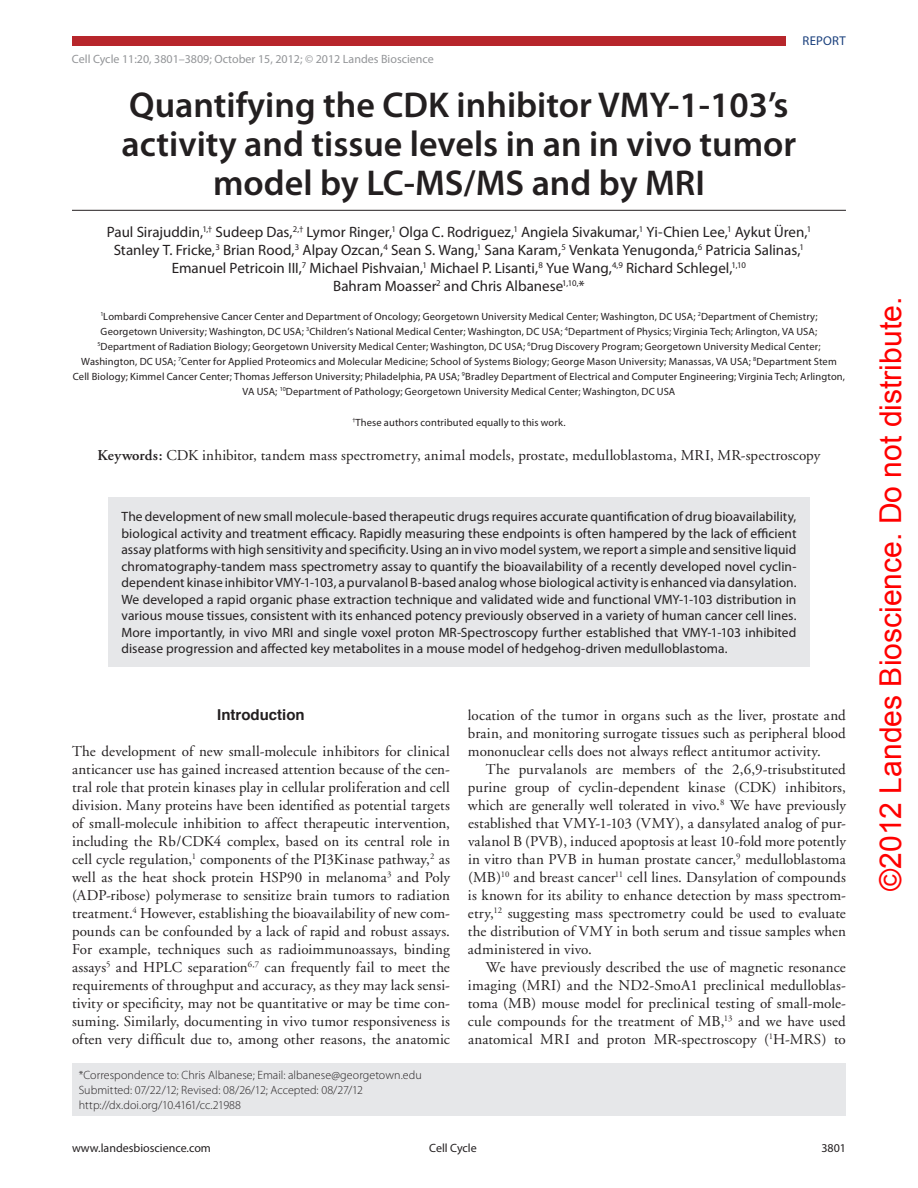
<style>
.page{position:relative;width:918px;height:1188px;background:#fff}
.page>*{position:absolute;margin:0;border:0;box-sizing:border-box;transform-origin:0 0}
.t1{font:600 36px/39px "Myriad Pro";color:#231f20;text-align:center}
.t2{font:30.15px "Arial";color:#f00}
.t3{font:15px/18px "Adobe Garamond";letter-spacing:.01em;color:#231f20;text-align:justify}
.t4{font:15px/18px "Myriad Pro";color:#231f20;text-align:center}
.t5{font:700 15px "Helvetica";color:#231f20}
.t6{font:13.5px/16.5px "Myriad Pro";letter-spacing:.005em;color:#231f20;text-align:justify}
.t7{font:12.75px "Myriad Pro";color:#193f7c}
.t8{font:300 12px/15px "Myriad Pro";letter-spacing:.005em;color:#231f20}
.t9{font:12px "Myriad Pro";color:#939598}
.t10{font:12px "Myriad Pro";color:#231f20}
.t11{font:10.5px/15px "Myriad Pro";letter-spacing:.015em;color:#231f20;text-align:center}
.s1{font-weight:600}
</style>
<div class="page">
<div style="left:72px;top:36px;width:713px;height:10px;background:#b7262b"></div>
<div style="left:72px;top:1063px;width:774px;height:53px;background:#e6e7e9"></div>
<div style="left:108px;top:498px;width:702px;height:169px;background:#e6e7e9"></div>
<hr style="left:72px;top:210px;width:774px;height:1px;background:#231f20">
<p class="t9" style="left:72px;top:52px;width:363px">Cell Cycle 11:20, 3801–3809; October 15, 2012; © 2012 Landes Bioscience</p>
<p class="t7" style="left:803px;top:33px;width:22px">rePor</p>
<p class="t7" style="left:840px;top:33px;width:8px">t</p>
<h1 class="t1" style="left:122px;top:85px;width:676px">Quantifying the CDK inhibitor VMY-1-103’s activity and tissue levels in an in vivo tumor model by LC-MS/MS and by MRI</h1>
<p class="t4" style="left:107px;top:223px;width:706px">Paul Sirajuddin,<sup>1,†</sup> Sudeep Das,<sup>2,†</sup> Lymor Ringer,<sup>1</sup> Olga C. Rodriguez,<sup>1</sup> Angiela Sivakumar,<sup>1</sup> Yi-Chien Lee,<sup>1</sup> Aykut Üren,<sup>1<br></sup>Stanley T. Fricke,<sup>3</sup> Brian Rood,<sup>3</sup> Alpay Ozcan,<sup>4</sup> Sean S. Wang,<sup>1</sup> Sana Karam,<sup>5</sup> Venkata Yenugonda,<sup>6</sup> Patricia Salinas,<sup>1<br></sup>Emanuel Petricoin III,<sup>7</sup> Michael Pishvaian,<sup>1</sup> Michael P. Lisanti,<sup>8</sup> Yue Wang,<sup>4,9</sup> Richard Schlegel,<sup>1,10<br></sup>Bahram Moasser<sup>2</sup> and Chris Albanese<sup>1,10,</sup>*</p>
<p class="t11" style="left:73px;top:309px;width:774px"><sup>1</sup>Lombardi Comprehensive Cancer Center and Department of Oncology; Georgetown University Medical Center; Washington, DC USA; <sup>2</sup>Department of Chemistry; Georgetown University; Washington, DC USA; <sup>3</sup>Children’s National Medical Center; Washington, DC USA; <sup>4</sup>Department of Physics; Virginia Tech; Arlington, VA USA; <sup>5</sup>Department of Radiation Biology; Georgetown University Medical Center; Washington, DC USA; <sup>6</sup>Drug Discovery Program; Georgetown University Medical Center; Washington, DC USA; <sup>7</sup>Center for Applied Proteomics and Molecular Medicine; School of Systems Biology; George Mason University; Manassas, VA USA; <sup>8</sup>Department Stem Cell Biology; Kimmel Cancer Center; Thomas Jefferson University; Philadelphia, PA USA; <sup>9</sup>Bradley Department of Electrical and Computer Engineering; Virginia Tech; Arlington, VA USA; <sup>10</sup>Department of Pathology; Georgetown University Medical Center; Washington, DC USA</p>
<p class="t11" style="left:352px;top:415px;width:215px"><sup>†</sup>These authors contributed equally to this work.</p>
<p class="t3" style="left:97px;top:447px;width:725px"><span class="s1">Keywords:</span> CDK inhibitor, tandem mass spectrometry, animal models, prostate, medulloblastoma, MRI, MR-spectroscopy</p>
<p class="t6" style="left:122px;top:508px;width:677px">The development of new small molecule-based therapeutic drugs requires accurate quantification of drug bioavailability, biological activity and treatment efficacy. Rapidly measuring these endpoints is often hampered by the lack of efficient assay platforms with high sensitivity and specificity. Using an in vivo model system, we report a simple and sensitive liquid chromatography-tandem mass spectrometry assay to quantify the bioavailability of a recently developed novel cyclin&shy;dependent kinase inhibitor VMY-1-103, a purvalanol B-based analog whose biological activity is enhanced via dansylation.<br>We developed a rapid organic phase extraction technique and validated wide and functional VMY-1-103 distribution in various mouse tissues, consistent with its enhanced potency previously observed in a variety of human cancer cell lines.<br>More importantly, in vivo MRI and single voxel proton MR-Spectroscopy further established that VMY-1‑103 inhibited disease progression and affected key metabolites in a mouse model of hedgehog-driven medulloblastoma.</p>
<p class="t5" style="left:217px;top:703px;width:89px">Introduction</p>
<p class="t3" style="left:72px;top:743px;width:380px">The development of new small-molecule inhibitors for clinical anticancer use has gained increased attention because of the cen&shy;tral role that protein kinases play in cellular proliferation and cell division. Many proteins have been identified as potential targets of small-molecule inhibition to affect therapeutic intervention, including the Rb/CDK4 complex, based on its central role in cell cycle regulation,<sup>1</sup> components of the PI3Kinase pathway,<sup>2</sup> as well as the heat shock protein HSP90 in melanoma<sup>3</sup> and Poly (ADP-ribose) polymerase to sensitize brain tumors to radiation treatment.<sup>4</sup> However, establishing the bioavailability of new com&shy;pounds can be confounded by a lack of rapid and robust assays.<br>For example, techniques such as radioimmunoassays, binding assays<sup>5</sup> and HPLC separation<sup>6,7</sup> can frequently fail to meet the requirements of throughput and accuracy, as they may lack sensi&shy;tivity or specificity, may not be quantitative or may be time con&shy;suming. Similarly, documenting in vivo tumor responsiveness is often very difficult due to, among other reasons, the anatomic</p>
<p class="t8" style="left:79px;top:1068px;width:345px">*Correspondence to: Chris Albanese; Email: albanese@georgetown.edu<br>Submitted: 07/22/12; Revised: 08/26/12; Accepted: 08/27/12 http://dx.doi.org/10.4161/cc.21988</p>
<p class="t3" style="left:468px;top:707px;width:379px">location of the tumor in organs such as the liver, prostate and brain, and monitoring surrogate tissues such as peripheral blood mononuclear cells does not always reflect antitumor activity.</p>
<p class="t3" style="left:468px;top:761px;width:379px;text-indent:18px">The purvalanols are members of the 2,6,9-trisubstituted purine group of cyclin-dependent kinase (CDK) inhibitors, which are generally well tolerated in vivo.<sup>8</sup> We have previously established that VMY-1-103 (VMY), a dansylated analog of pur&shy;valanol B (PVB), induced apoptosis at least 10-fold more potently in vitro than PVB in human prostate cancer,<sup>9</sup> medulloblastoma (MB)<sup>10</sup> and breast cancer<sup>11</sup> cell lines. Dansylation of compounds is known for its ability to enhance detection by mass spectrom&shy;etry,<sup>12</sup> suggesting mass spectrometry could be used to evaluate the distribution of VMY in both serum and tissue samples when administered in vivo.</p>
<p class="t3" style="left:468px;top:959px;width:379px;text-indent:18px">We have previously described the use of magnetic resonance imaging (MRI) and the ND2-SmoA1 preclinical medulloblas&shy;toma (MB) mouse model for preclinical testing of small-mole&shy;cule compounds for the treatment of MB,<sup>13</sup> and we have used anatomical MRI and proton MR-spectroscopy (<sup>1</sup>H-MRS) to</p>
<p class="t10" style="left:72px;top:1141px;width:140px">www.landesbioscience.com</p>
<p class="t10" style="left:429px;top:1141px;width:49px">Cell Cycle</p>
<p class="t10" style="left:821px;top:1141px;width:26px">3801</p>
<h2 class="t2" style="left:871px;top:891px;width:595px;rotate:-90deg">©2012 Landes Bioscience. Do not distribute.</h2>
</div>
